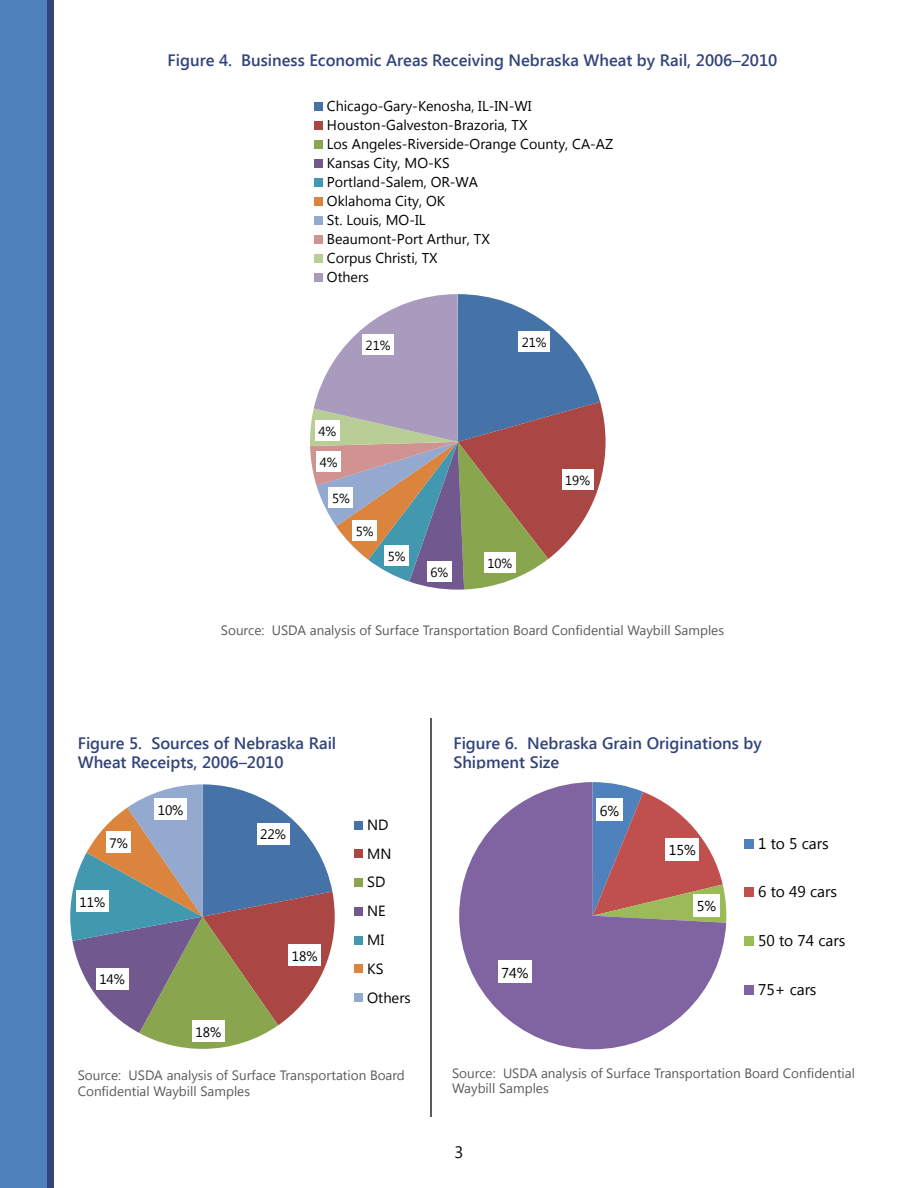
<style>
.page{position:relative;width:918px;height:1188px;background:#fff}
.page>*{position:absolute;margin:0;border:0;box-sizing:border-box;transform-origin:0 0}
.Figure_titles{font:600 16.5px/18.9px "Segoe UI";color:#32447a}
.Content{font:16.5px "Segoe UI";color:#000}
.t1{font:15.6px "Segoe UI";letter-spacing:-.005em;color:#000}
.t2{font:14.7px/28.8px "Segoe UI";color:#000}
.t3{font:14.4px "Segoe UI";color:#000}
.t4{font:14.25px/19px "Segoe UI";color:#000}
.t5{font:13.65px "Segoe UI";color:#000}
.Source{font:13.5px/15.6px "Segoe UI";color:#5e5a5c}
.t6{font:13.2px "Segoe UI";color:#000}
</style>
<div class="page">
<div style="left:0;top:0;width:54px;height:1188px;background:#4f81bd"></div>
<div style="left:47px;top:0;width:7px;height:1188px;background:#32447a"></div>
<svg style="left:310px;top:294px;width:296px;height:296px"></svg>
<div style="left:519px;top:332px;width:31px;height:20px;background:#fff"></div>
<div style="left:562px;top:469px;width:31px;height:20px;background:#fff"></div>
<div style="left:484px;top:553px;width:32px;height:20px;background:#fff"></div>
<div style="left:427px;top:562px;width:24px;height:20px;background:#fff"></div>
<div style="left:385px;top:546px;width:24px;height:20px;background:#fff"></div>
<div style="left:353px;top:520px;width:24px;height:20px;background:#fff"></div>
<div style="left:329px;top:487px;width:24px;height:21px;background:#fff"></div>
<div style="left:317px;top:451px;width:24px;height:21px;background:#fff"></div>
<div style="left:315px;top:420px;width:24px;height:21px;background:#fff"></div>
<div style="left:363px;top:334px;width:31px;height:21px;background:#fff"></div>
<div style="left:315px;top:102px;width:8px;height:8px;background:#4572a7"></div>
<div style="left:315px;top:121px;width:8px;height:8px;background:#aa4643"></div>
<div style="left:315px;top:140px;width:8px;height:9px;background:#89a54e"></div>
<div style="left:315px;top:159px;width:8px;height:9px;background:#71588f"></div>
<div style="left:315px;top:178px;width:8px;height:9px;background:#4198af"></div>
<div style="left:315px;top:197px;width:8px;height:9px;background:#db843d"></div>
<div style="left:315px;top:216px;width:8px;height:9px;background:#93a9cf"></div>
<div style="left:315px;top:235px;width:8px;height:9px;background:#d19392"></div>
<div style="left:315px;top:254px;width:8px;height:9px;background:#b9cd96"></div>
<div style="left:315px;top:273px;width:8px;height:9px;background:#a99bbd"></div>
<hr style="left:430px;top:718px;width:2px;height:399px;background:#5e5a5c">
<svg style="left:70px;top:784px;width:265px;height:265px"></svg>
<div style="left:257px;top:823px;width:32px;height:21px;background:#fff"></div>
<div style="left:289px;top:944px;width:32px;height:22px;background:#fff"></div>
<div style="left:192px;top:1021px;width:33px;height:21px;background:#fff"></div>
<div style="left:96px;top:968px;width:32px;height:21px;background:#fff"></div>
<div style="left:76px;top:891px;width:33px;height:21px;background:#fff"></div>
<div style="left:106px;top:832px;width:25px;height:21px;background:#fff"></div>
<div style="left:154px;top:799px;width:33px;height:21px;background:#fff"></div>
<div style="left:354px;top:821px;width:9px;height:8px;background:#4572a7"></div>
<div style="left:354px;top:849px;width:9px;height:9px;background:#aa4643"></div>
<div style="left:354px;top:878px;width:9px;height:9px;background:#89a54e"></div>
<div style="left:354px;top:907px;width:9px;height:9px;background:#71588f"></div>
<div style="left:354px;top:936px;width:9px;height:9px;background:#4198af"></div>
<div style="left:354px;top:964px;width:9px;height:9px;background:#db843d"></div>
<div style="left:354px;top:993px;width:9px;height:9px;background:#93a9cf"></div>
<svg style="left:459px;top:782px;width:267px;height:267px;fill:#8064a2"></svg>
<div style="left:596px;top:798px;width:26px;height:23px;background:#fff"></div>
<div style="left:665px;top:838px;width:34px;height:23px;background:#fff"></div>
<div style="left:693px;top:894px;width:26px;height:22px;background:#fff"></div>
<div style="left:498px;top:960px;width:34px;height:23px;background:#fff"></div>
<div style="left:745px;top:839px;width:9px;height:9px;background:#4f81bd"></div>
<div style="left:745px;top:888px;width:9px;height:9px;background:#c0504d"></div>
<div style="left:745px;top:936px;width:9px;height:10px;background:#9bbb59"></div>
<div style="left:745px;top:985px;width:9px;height:9px;background:#8064a2"></div>
<p class="Figure_titles" style="left:168px;top:50px;width:611px">Figure 4. Business Economic Areas Receiving Nebraska Wheat by Rail, 2006–2010</p>
<p class="t4" style="left:327px;top:96px;width:288px">Chicago-Gary-Kenosha, IL-IN-WI<br>Houston-Galveston-Brazoria, TX<br>Los Angeles-Riverside-Orange County, CA-AZ<br>Kansas City, MO-KS<br>Portland-Salem, OR-WA<br>Oklahoma City, OK<br>St. Louis, MO-IL<br>Beaumont-Port Arthur, TX<br>Corpus Christi, TX<br>Others</p>
<p class="t6" style="left:366px;top:336px;width:26px">21%</p>
<p class="t6" style="left:318px;top:422px;width:19px">4%</p>
<p class="t6" style="left:320px;top:453px;width:19px">4%</p>
<p class="t6" style="left:332px;top:489px;width:19px">5%</p>
<p class="t6" style="left:356px;top:522px;width:19px">5%</p>
<p class="t6" style="left:388px;top:548px;width:19px">5%</p>
<p class="t6" style="left:430px;top:564px;width:19px">6%</p>
<p class="t6" style="left:522px;top:334px;width:26px">21%</p>
<p class="t6" style="left:488px;top:554px;width:26px">10%</p>
<p class="t6" style="left:565px;top:471px;width:26px">19%</p>
<p class="Source" style="left:221px;top:622px;width:505px">Source: USDA analysis of Surface Transportation Board Confidential Waybill Samples</p>
<p class="Figure_titles" style="left:78px;top:733px;width:260px">Figure 5. Sources of Nebraska Rail<br>Wheat Receipts, 2006–2010</p>
<p class="t5" style="left:110px;top:834px;width:20px">7%</p>
<p class="t5" style="left:80px;top:893px;width:27px">11%</p>
<p class="t5" style="left:99px;top:970px;width:27px">14%</p>
<p class="t5" style="left:158px;top:801px;width:27px">10%</p>
<p class="t5" style="left:196px;top:1023px;width:27px">18%</p>
<p class="t5" style="left:260px;top:825px;width:27px">22%</p>
<p class="t5" style="left:292px;top:946px;width:27px">18%</p>
<p class="t2" style="left:367px;top:810px;width:45px">ND<br>MN<br>SD<br>NE<br>MI<br>KS<br>Others</p>
<p class="Source" style="left:78px;top:1067px;width:329px">Source: USDA analysis of Surface Transportation Board<br>Confidential Waybill Samples</p>
<p class="Figure_titles" style="left:453px;top:733px;width:310px">Figure 6. Nebraska Grain Originations by<br>Shipment Size</p>
<p class="t3" style="left:501px;top:962px;width:29px">74%</p>
<p class="t3" style="left:600px;top:800px;width:21px">6%</p>
<p class="t3" style="left:669px;top:840px;width:29px">15%</p>
<p class="t3" style="left:697px;top:896px;width:21px">5%</p>
<p class="t1" style="left:758px;top:832px;width:72px">1 to 5 cars</p>
<p class="t1" style="left:758px;top:881px;width:81px">6 to 49 cars</p>
<p class="t1" style="left:758px;top:930px;width:89px">50 to 74 cars</p>
<p class="t1" style="left:758px;top:979px;width:60px">75+ cars</p>
<p class="Source" style="left:452px;top:1065px;width:404px">Source: USDA analysis of Surface Transportation Board Confidential<br>Waybill Samples</p>
<p class="Content" style="left:455px;top:1141px;width:10px">3</p>
</div>
